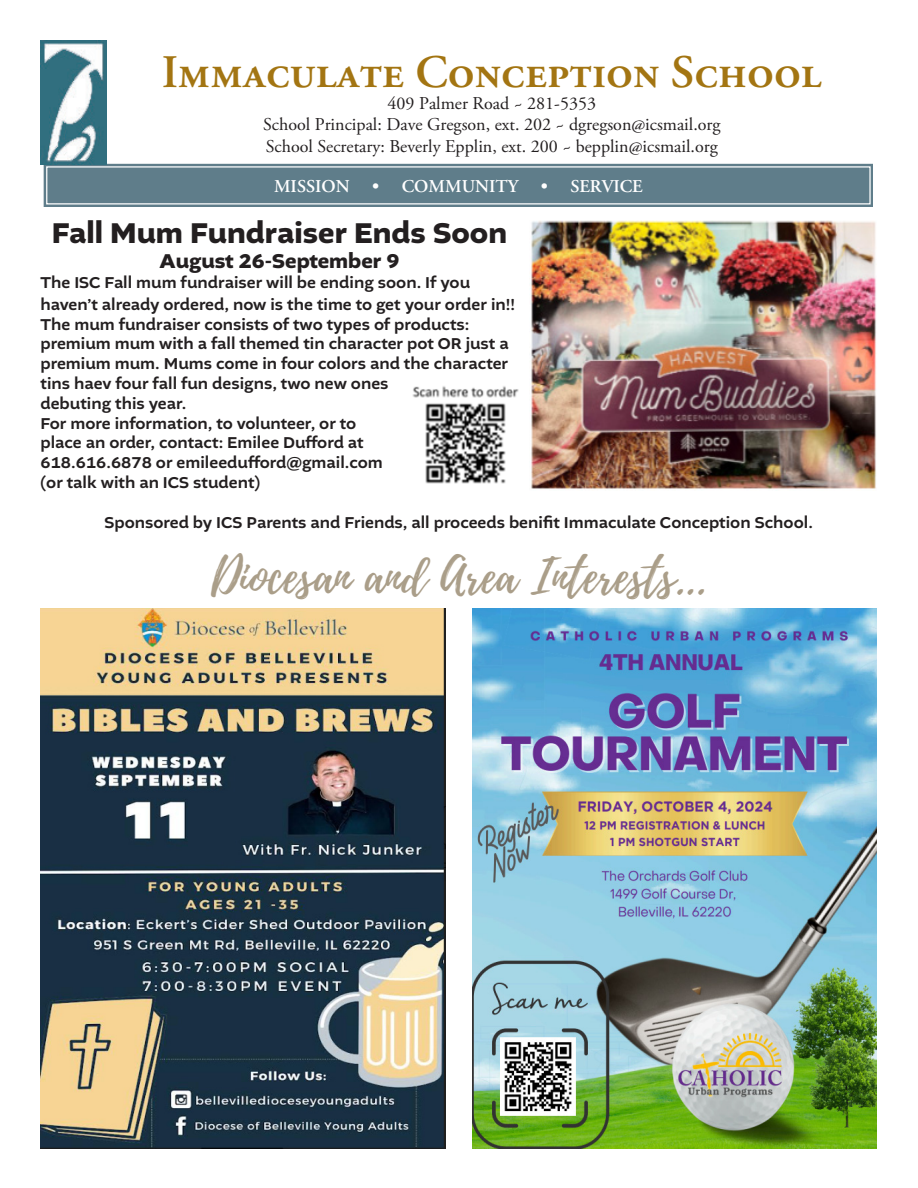
<style>
.page{position:relative;width:918px;height:1188px;background:#fff}
.page>*{position:absolute;margin:0;border:0;box-sizing:border-box;transform-origin:0 0}
.t1{font:48px "Playlist Script";color:#aa9e89}
.t2{font:600 46.5px "Adobe Garamond Pro";color:#a37512}
.t3{font:700 30px "Altivo";color:#231f20}
.t4{font:700 21px "Altivo";color:#231f20}
.t5{font:18px "Adobe Garamond Pro";color:#231f20}
.t6{font:600 18px "Adobe Garamond Pro";color:#fff}
.t7{font:500 16.5px/19.8px "Altivo";color:#231f20}
</style>
<div class="page">
<svg style="left:43px;top:158px;width:830px;height:49px;background:#728c98"></svg>
<div style="left:46px;top:166px;width:825px;height:39px;border:1px solid #fff"></div>
<img style="left:40px;top:40px;width:66px;height:125px">
<img style="left:412px;top:386px;width:107px;height:98px">
<img style="left:530px;top:220px;width:346px;height:269px">
<img style="left:40px;top:608px;width:406px;height:540px">
<img style="left:472px;top:608px;width:405px;height:540px">
<p class="t2" style="left:162px;top:46px;width:662px">Immaculate Conception School</p>
<p class="t5" style="left:388px;top:92px;width:210px">409 Palmer Road ~ 281-5353</p>
<p class="t5" style="left:263px;top:114px;width:459px">School Principal: Dave Gregson, ext. 202 ~ dgregson@icsmail.org</p>
<p class="t5" style="left:266px;top:136px;width:454px">School Secretary: Beverly Epplin, ext. 200 ~ bepplin@icsmail.org</p>
<p class="t6" style="left:274px;top:176px;width:370px">MISSION • COMMUNITY • SERVICE</p>
<p class="t3" style="left:52px;top:214px;width:457px">Fall Mum Fundraiser Ends Soon</p>
<p class="t4" style="left:159px;top:248px;width:242px">August 26-September 9</p>
<p class="t7" style="left:40px;top:272px;width:476px;line-height:21.6px">The ISC Fall mum fundraiser will be ending soon. If you haven’t already ordered, now is the time to get your order in!!</p>
<p class="t7" style="left:40px;top:315px;width:470px">The mum fundraiser consists of two types of products: premium mum with a fall themed tin character pot OR just a premium mum. Mums come in four colors and the character tins haev four fall fun designs, two new ones<br>debuting this year.</p>
<p class="t7" style="left:40px;top:414px;width:344px">For more information, to volunteer, or to place an order, contact: Emilee Dufford at 618.616.6878 or emileedufford@gmail.com (or talk with an ICS student)</p>
<p class="t7" style="left:104px;top:513px;width:710px">Sponsored by ICS Parents and Friends, all proceeds benifit Immaculate Conception School.</p>
<p class="t1" style="left:211px;top:541px;width:497px">Diocesan and Area Interests...</p>
</div>
